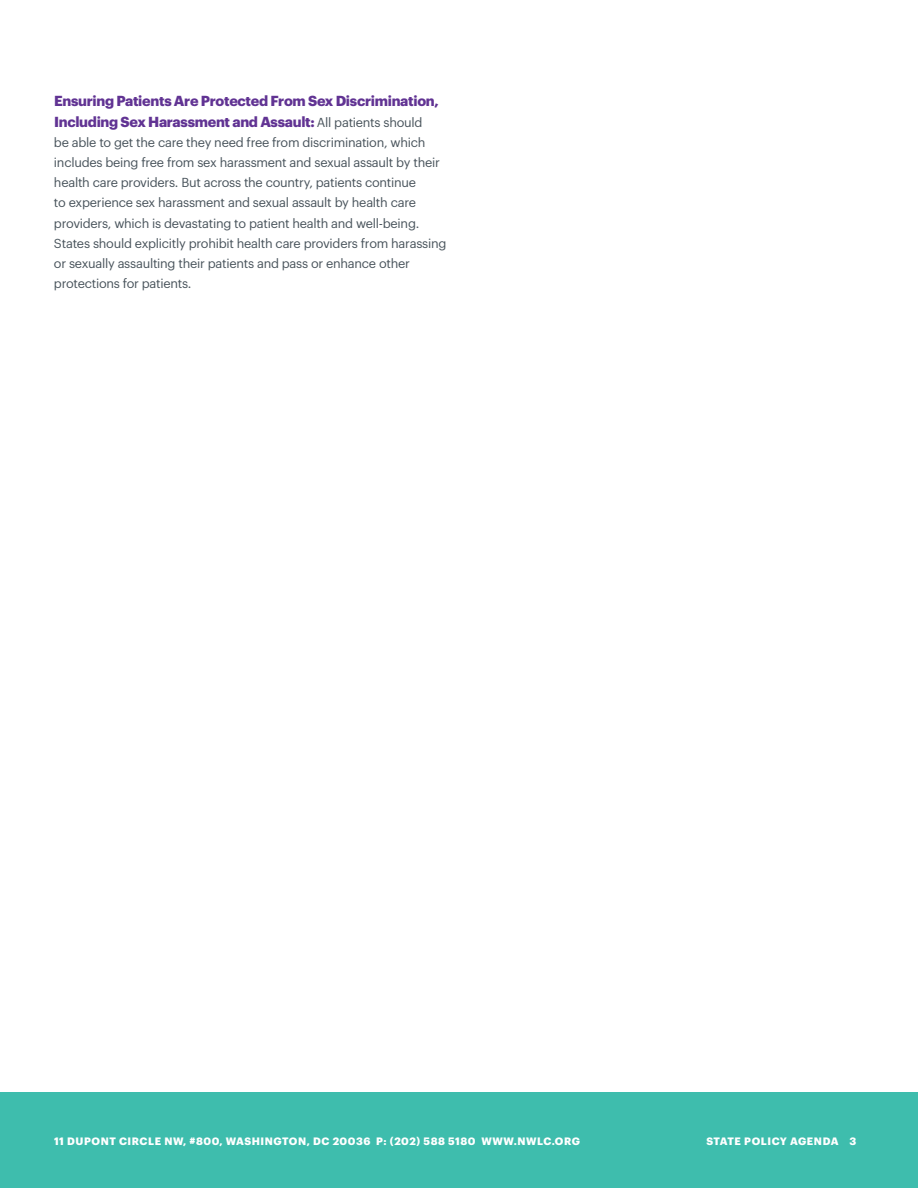
<style>
.page{position:relative;width:918px;height:1188px;background:#fff}
.page>*{position:absolute;margin:0;border:0;box-sizing:border-box;transform-origin:0 0}
.t1{font:700 14.25px/20.2px "Graphik";letter-spacing:-.02em;color:#613393}
.t2{font:12.75px/20.2px "Graphik";letter-spacing:-.02em;color:#48535b}
.t3{font:700 10.5px "Graphik";letter-spacing:.055em;color:#fff}
.s1{font-weight:400;font-size:12.75px;color:#48535b}
</style>
<div class="page">
<div style="left:0;top:1093px;width:918px;height:95px;background:#3ebdad"></div>
<p class="t1" style="left:54px;top:90px;width:386px">Ensuring Patients Are Protected From Sex Discrimination,<br>Including Sex Harassment and Assault: <span class="s1">All patients should</span></p>
<p class="t2" style="left:54px;top:131px;width:394px">be able to get the care they need free from discrimination, which includes being free from sex harassment and sexual assault by their health care providers. But across the country, patients continue<br>to experience sex harassment and sexual assault by health care providers, which is devastating to patient health and well-being.<br>States should explicitly prohibit health care providers from harassing or sexually assaulting their patients and pass or enhance other protections for patients.</p>
<p class="t3" style="left:54px;top:1133px;width:528px">11 DUPONT CIRCLE NW, #800, WASHINGTON, DC 20036 P: (202) 588 5180 WWW.NWLC.ORG</p>
<p class="t3" style="left:706px;top:1133px;width:152px">STATE POLICY AGENDA 3</p>
</div>
